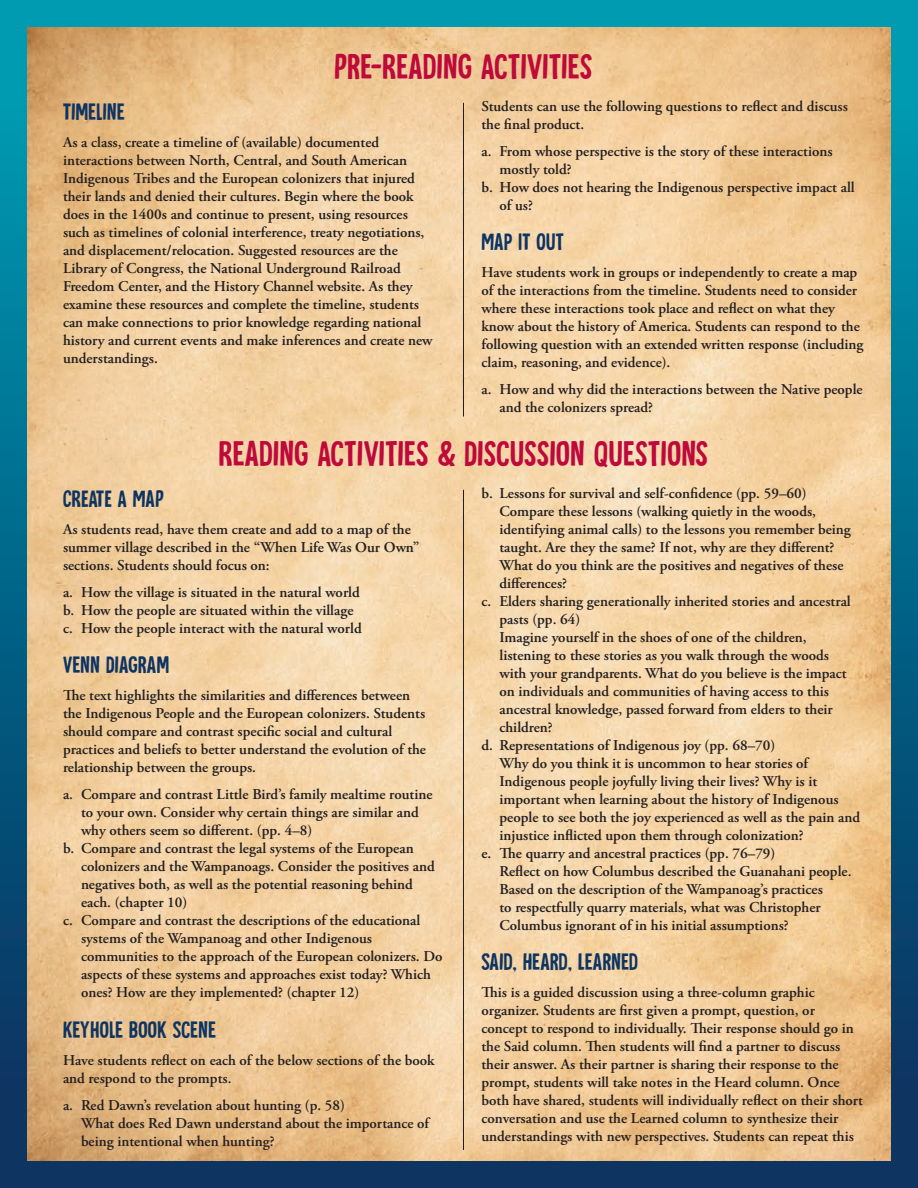
<style>
.page{position:relative;width:918px;height:1188px;background:#fff}
.page>*{position:absolute;margin:0;border:0;box-sizing:border-box;transform-origin:0 0}
.Head_span{font:36px "Tournedos";letter-spacing:.02em;color:#be093a}
.t1{font:24px "Tournedos";letter-spacing:.02em;color:#0e3462}
.Body{font:600 15px/18px "Adobe Garamond Pro";color:#231f20}
.Body_before_list{font:600 15px/18px "Adobe Garamond Pro";color:#231f20}
</style>
<div class="page">
<div style="left:0;top:0;width:918px;height:1188px;background:linear-gradient(to bottom,#00a1b6,#0b2a5b)"></div>
<img style="left:27px;top:27px;width:864px;height:1134px">
<hr style="left:463px;top:103px;width:1px;height:313px;background:#231f20">
<hr style="left:463px;top:490px;width:1px;height:660px;background:#231f20">
<p class="Head_span" style="left:334px;top:46px;width:260px">PRE-READING ACTIVITIES</p>
<p class="Body_before_list" style="left:482px;top:97px;width:368px">Students can use the following questions to reflect and discuss the final product.</p>
<p class="Body" style="left:500px;top:142px;width:335px;text-indent:-18px">a. From whose perspective is the story of these interactions mostly told?</p>
<p class="Body" style="left:500px;top:178px;width:357px;text-indent:-18px">b. How does not hearing the Indigenous perspective impact all of us?</p>
<p class="t1" style="left:482px;top:228px;width:84px">MAP IT OUT</p>
<p class="Body_before_list" style="left:482px;top:264px;width:384px">Have students work in groups or independently to create a map of the interactions from the timeline. Students need to consider where these interactions took place and reflect on what they know about the history of America. Students can respond to the following question with an extended written response (including claim, reasoning, and evidence).</p>
<p class="Body" style="left:500px;top:381px;width:365px;text-indent:-18px">a. How and why did the interactions between the Native people and the colonizers spread?</p>
<p class="Head_span" style="left:219px;top:433px;width:491px">READING ACTIVITIES &amp; DISCUSSION QUESTIONS</p>
<p class="t1" style="left:63px;top:98px;width:63px">TIMELINE</p>
<p class="Body" style="left:63px;top:133px;width:371px">As a class, create a timeline of (available) documented interactions between North, Central, and South American Indigenous Tribes and the European colonizers that injured their lands and denied their cultures. Begin where the book does in the 1400s and continue to present, using resources such as timelines of colonial interference, treaty negotiations, and displacement/relocation. Suggested resources are the Library of Congress, the National Underground Railroad Freedom Center, and the History Channel website. As they examine these resources and complete the timeline, students can make connections to prior knowledge regarding national history and current events and make inferences and create new understandings.</p>
<p class="t1" style="left:63px;top:485px;width:102px">CREATE A MAP</p>
<p class="Body_before_list" style="left:63px;top:520px;width:358px">As students read, have them create and add to a map of the summer village described in the “When Life Was Our Own” sections. Students should focus on:</p>
<p class="Body" style="left:63px;top:583px;width:298px">a. How the village is situated in the natural world</p>
<p class="Body" style="left:63px;top:601px;width:292px">b. How the people are situated within the village</p>
<p class="Body" style="left:63px;top:619px;width:300px">c. How the people interact with the natural world</p>
<p class="t1" style="left:63px;top:651px;width:108px">VENN DIAGRAM</p>
<p class="Body_before_list" style="left:63px;top:687px;width:365px">The text highlights the similarities and differences between the Indigenous People and the European colonizers. Students should compare and contrast specific social and cultural practices and beliefs to better understand the evolution of the relationship between the groups.</p>
<p class="Body" style="left:81px;top:786px;width:353px;text-indent:-18px">a. Compare and contrast Little Bird’s family mealtime routine to your own. Consider why certain things are similar and why others seem so different. (pp. 4–8)</p>
<p class="Body" style="left:81px;top:840px;width:355px;text-indent:-18px">b. Compare and contrast the legal systems of the European colonizers and the Wampanoags. Consider the positives and negatives both, as well as the potential reasoning behind each. (chapter 10)</p>
<p class="Body" style="left:81px;top:912px;width:363px;text-indent:-18px">c. Compare and contrast the descriptions of the educational systems of the Wampanoag and other Indigenous communities to the approach of the European colonizers. Do aspects of these systems and approaches exist today? Which ones? How are they implemented? (chapter 12)</p>
<p class="t1" style="left:63px;top:1016px;width:154px">KEYHOLE BOOK SCENE</p>
<p class="Body_before_list" style="left:63px;top:1051px;width:373px">Have students reflect on each of the below sections of the book and respond to the prompts.</p>
<p class="Body" style="left:81px;top:1096px;width:350px;text-indent:-18px">a. Red Dawn’s revelation about hunting (p. 58)<br>What does Red Dawn understand about the importance of being intentional when hunting?</p>
<p class="Body" style="left:500px;top:484px;width:353px;text-indent:-18px">b. Lessons for survival and self-confidence (pp. 59–60)<br>Compare these lessons (walking quietly in the woods, identifying animal calls) to the lessons you remember being taught. Are they the same? If not, why are they different?<br>What do you think are the positives and negatives of these differences?</p>
<p class="Body" style="left:500px;top:592px;width:353px;text-indent:-18px">c. Elders sharing generationally inherited stories and ancestral pasts (pp. 64)<br>Imagine yourself in the shoes of one of the children, listening to these stories as you walk through the woods with your grandparents. What do you believe is the impact on individuals and communities of having access to this ancestral knowledge, passed forward from elders to their children?</p>
<p class="Body" style="left:500px;top:736px;width:362px;text-indent:-18px">d. Representations of Indigenous joy (pp. 68–70)<br>Why do you think it is uncommon to hear stories of Indigenous people joyfully living their lives? Why is it important when learning about the history of Indigenous people to see both the joy experienced as well as the pain and injustice inflicted upon them through colonization?</p>
<p class="Body" style="left:500px;top:844px;width:354px;text-indent:-18px">e. The quarry and ancestral practices (pp. 76–79)<br>Reflect on how Columbus described the Guanahani people.<br>Based on the description of the Wampanoag’s practices<br>to respectfully quarry materials, what was Christopher Columbus ignorant of in his initial assumptions?</p>
<p class="t1" style="left:482px;top:948px;width:158px">SAID, HEARD, LEARNED</p>
<p class="Body_before_list" style="left:482px;top:984px;width:383px">This is a guided discussion using a three-column graphic organizer. Students are first given a prompt, question, or concept to respond to individually. Their response should go in the Said column. Then students will find a partner to discuss their answer. As their partner is sharing their response to the prompt, students will take notes in the Heard column. Once both have shared, students will individually reflect on their short conversation and use the Learned column to synthesize their understandings with new perspectives. Students can repeat this</p>
</div>
